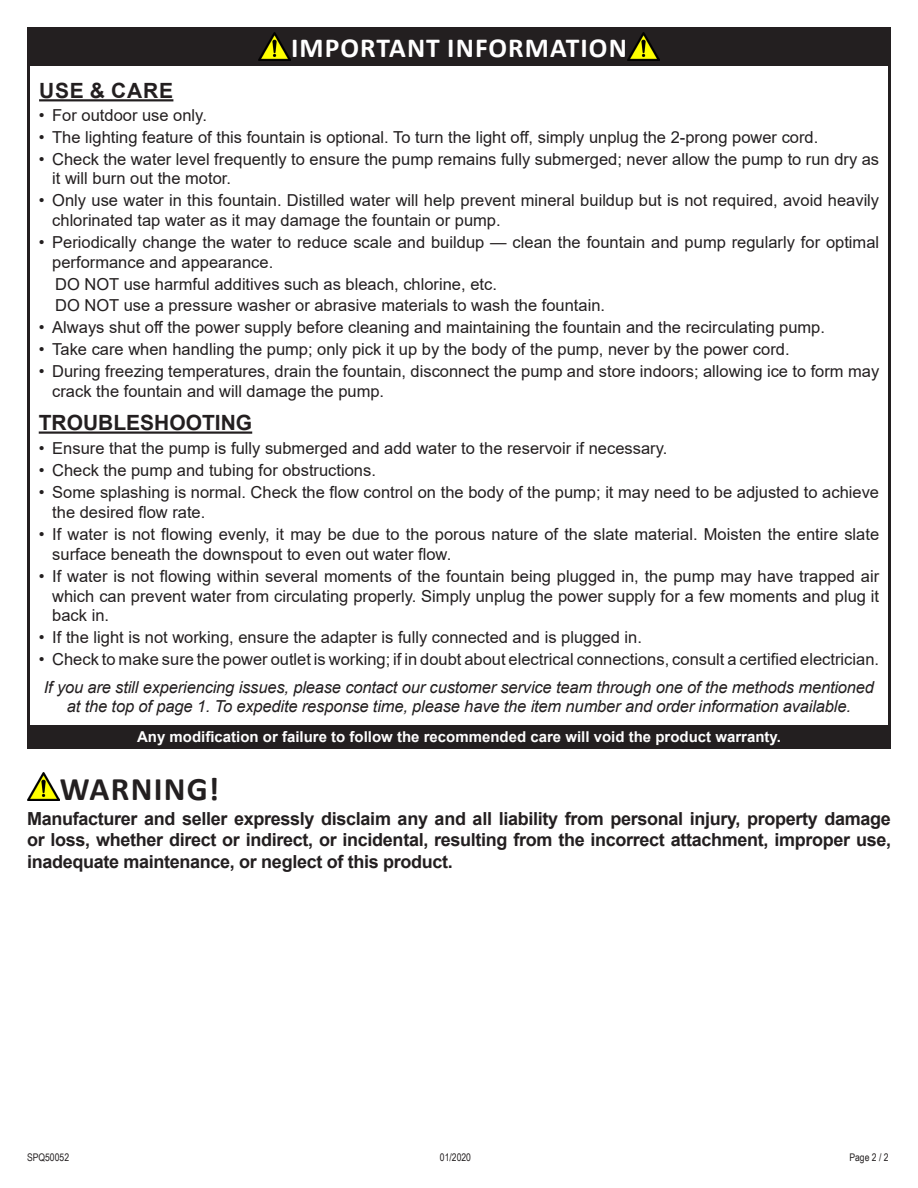
<style>
.page{position:relative;width:918px;height:1188px;background:#fff}
.page>*{position:absolute;margin:0;border:0;box-sizing:border-box;transform-origin:0 0}
.t1{font:700 33px "Calibri";letter-spacing:.04em;color:#231f20}
.t2{font:700 27.6px "Calibri";letter-spacing:.04em;color:#fff}
.t3{font:700 21px "Arial";color:#231f20}
.t4{font:700 18px/21.6px "Arial";letter-spacing:-.02em;color:#231f20;text-align:justify}
.t5{font:16.5px/19.8px "Arial";color:#231f20}
.t6{font:italic 16.5px/19.8px "Arial";letter-spacing:-.01em;color:#231f20;text-align:center}
.t7{font:700 15px "Arial";color:#fff}
.t8{font:10.5px "Arial Narrow";color:#231f20}
</style>
<div class="page">
<img style="left:27px;top:772px;width:32px;height:28px">
<hr style="left:39px;top:431px;width:213px;height:3px;background:#231f20">
<div style="left:27px;top:726px;width:864px;height:23px;background:#231f20"></div>
<div style="left:27px;top:27px;width:864px;height:38px;background:#231f20"></div>
<img style="left:258px;top:32px;width:33px;height:28px">
<img style="left:627px;top:32px;width:33px;height:28px">
<hr style="left:39px;top:99px;width:134px;height:2px;background:#231f20">
<h2 class="t2" style="left:291px;top:29px;width:337px">IMPORTANT INFORMATION</h2>
<p class="t3" style="left:39px;top:76px;width:135px">USE &amp; CARE</p>
<p class="t5" style="left:39px;top:105px;width:170px">• For outdoor use only.</p>
<p class="t5" style="left:39px;top:127px;width:781px">• The lighting feature of this fountain is optional. To turn the light off, simply unplug the 2-prong power cord.</p>
<p class="t5" style="left:52px;top:149px;width:828px;text-indent:-14px">• Check the water level frequently to ensure the pump remains fully submerged; never allow the pump to run dry as it will burn out the motor.</p>
<p class="t5" style="left:52px;top:191px;width:828px;text-indent:-14px">• Only use water in this fountain. Distilled water will help prevent mineral buildup but is not required, avoid heavily chlorinated tap water as it may damage the fountain or pump.</p>
<p class="t5" style="left:52px;top:232px;width:828px;text-indent:-14px">• Periodically change the water to reduce scale and buildup — clean the fountain and pump regularly for optimal performance and appearance.</p>
<p class="t5" style="left:55px;top:274px;width:551px;line-height:20.4px">DO NOT use harmful additives such as bleach, chlorine, etc.<br>DO NOT use a pressure washer or abrasive materials to wash the fountain.</p>
<p class="t5" style="left:39px;top:318px;width:788px">• Always shut off the power supply before cleaning and maintaining the fountain and the recirculating pump.</p>
<p class="t5" style="left:39px;top:339px;width:752px">• Take care when handling the pump; only pick it up by the body of the pump, never by the power cord.</p>
<p class="t5" style="left:52px;top:361px;width:829px;text-indent:-14px">• During freezing temperatures, drain the fountain, disconnect the pump and store indoors; allowing ice to form may crack the fountain and will damage the pump.</p>
<p class="t3" style="left:39px;top:408px;width:215px">TROUBLESHOOTING</p>
<p class="t5" style="left:39px;top:439px;width:630px">• Ensure that the pump is fully submerged and add water to the reservoir if necessary.</p>
<p class="t5" style="left:39px;top:461px;width:339px">• Check the pump and tubing for obstructions.</p>
<p class="t5" style="left:52px;top:482px;width:828px;text-indent:-14px">• Some splashing is normal. Check the flow control on the body of the pump; it may need to be adjusted to achieve the desired flow rate.</p>
<p class="t5" style="left:52px;top:524px;width:828px;text-indent:-14px">• If water is not flowing evenly, it may be due to the porous nature of the slate material. Moisten the entire slate surface beneath the downspout to even out water flow.</p>
<p class="t5" style="left:52px;top:566px;width:828px;text-align:justify;text-indent:-14px">• If water is not flowing within several moments of the fountain being plugged in, the pump may have trapped air which can prevent water from circulating properly. Simply unplug the power supply for a few moments and plug it back in.</p>
<p class="t5" style="left:39px;top:628px;width:605px">• If the light is not working, ensure the adapter is fully connected and is plugged in.</p>
<p class="t5" style="left:39px;top:650px;width:842px">• Check to make sure the power outlet is working; if in doubt about electrical connections, consult a certified electrician.</p>
<p class="t6" style="left:44px;top:677px;width:832px">If you are still experiencing issues, please contact our customer service team through one of the methods mentioned at the top of page 1. To expedite response time, please have the item number and order information available.</p>
<p class="t7" style="left:137px;top:726px;width:645px">Any modification or failure to follow the recommended care will void the product warranty.</p>
<h1 class="t1" style="left:60px;top:766px;width:161px">WARNING!</h1>
<p class="t4" style="left:27px;top:808px;width:866px">Manufacturer and seller expressly disclaim any and all liability from personal injury, property damage or loss, whether direct or indirect, or incidental, resulting from the incorrect attachment, improper use, inadequate maintenance, or neglect of this product.</p>
<p class="t8" style="left:27px;top:1150px;width:44px">SPQ50052</p>
<p class="t8" style="left:440px;top:1150px;width:33px">01/2020</p>
<p class="t8" style="left:849px;top:1150px;width:41px">Page 2 / 2</p>
</div>
